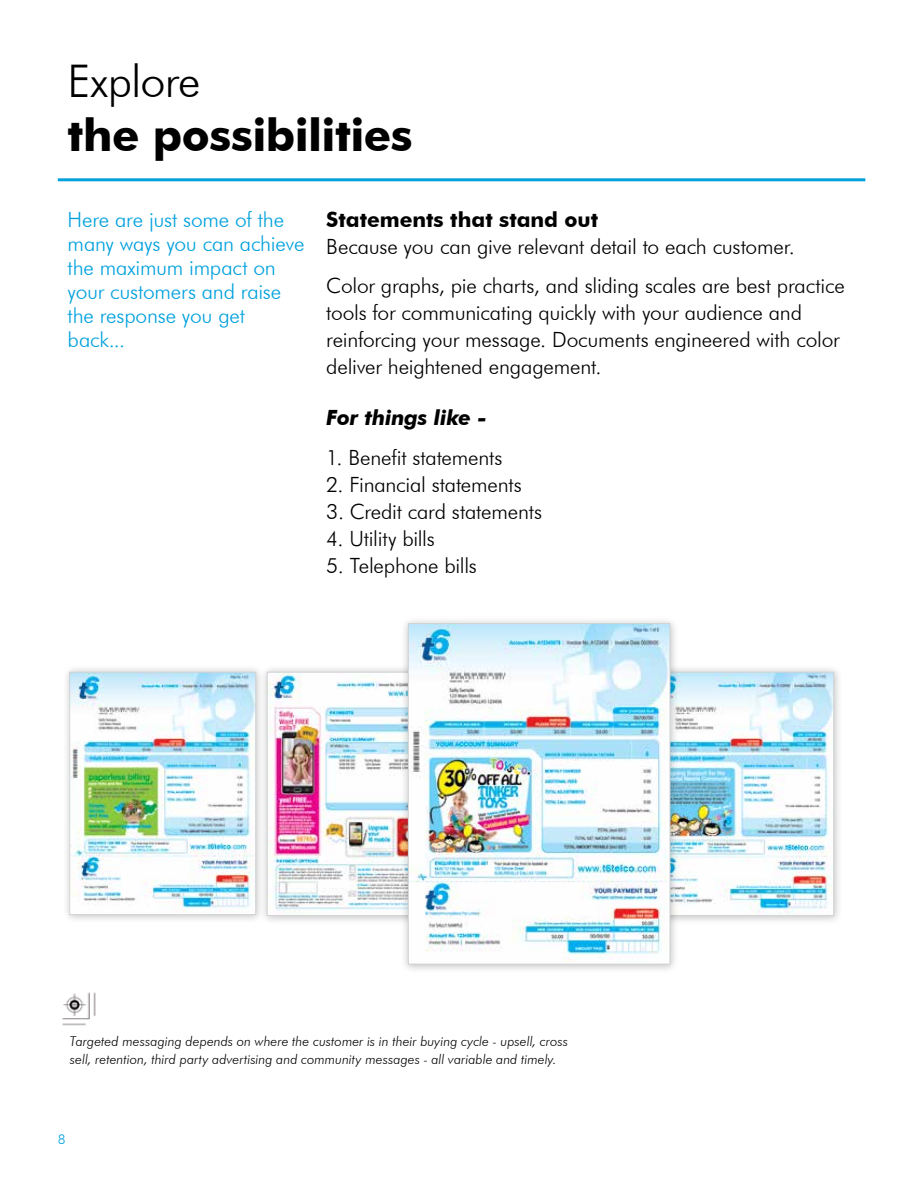
<style>
.page{position:relative;width:918px;height:1188px;background:#fff}
.page>*{position:absolute;margin:0;border:0;box-sizing:border-box;transform-origin:0 0}
.t1{font:700 45px "Futura BT";letter-spacing:-.01em;color:#000}
.t2{font:300 45px "Futura BT";letter-spacing:-.02em;color:#000}
.t3{font:300 21px/27px "Futura BT";letter-spacing:-.01em;color:#000}
.t4{font:300 21px/24px "Futura BT";letter-spacing:-.01em;color:#00a1dd}
.t5{font:700 21px "Futura BT";color:#000}
.t6{font:italic 700 21px "Futura BT";letter-spacing:-.015em;color:#000}
.t7{font:italic 300 13.5px/18px "Futura BT";color:#000}
.t8{font:300 13.5px "Futura BT";color:#00a1dd}
</style>
<div class="page">
<hr style="left:58px;top:178px;width:807px;height:3px;background:#00a1dd">
<div style="left:260px;top:665px;width:204px;height:260px;background:#000;opacity:.25"></div>
<img style="left:269px;top:674px;width:132px;height:240px">
<div style="left:267px;top:672px;width:188px;height:244px;border:1px solid #d1d3d4"></div>
<div style="left:62px;top:665px;width:203px;height:259px;background:#000;opacity:.25"></div>
<img style="left:71px;top:674px;width:183px;height:239px">
<div style="left:69px;top:672px;width:187px;height:243px;border:1px solid #d1d3d4"></div>
<div style="left:639px;top:665px;width:204px;height:260px;background:#000;opacity:.25"></div>
<img style="left:680px;top:674px;width:152px;height:240px">
<div style="left:646px;top:672px;width:188px;height:244px;border:1px solid #d1d3d4"></div>
<div style="left:401px;top:616px;width:279px;height:358px;background:#000;opacity:.25"></div>
<img style="left:410px;top:625px;width:258px;height:337px">
<div style="left:408px;top:623px;width:262px;height:342px;border:1px solid #d1d3d4"></div>
<img style="left:62px;top:992px;width:34px;height:34px">
<h1 class="t2" style="left:68px;top:53px;width:134px">Explore</h1>
<h1 class="t1" style="left:68px;top:107px;width:347px">the possibilities</h1>
<p class="t4" style="left:68px;top:208px;width:238px">Here are just some of the many ways you can achieve the maximum impact on your customers and raise the response you get back...</p>
<p class="t5" style="left:326px;top:207px;width:273px">Statements that stand out</p>
<p class="t3" style="left:326px;top:227px;width:520px;line-height:39px">Because you can give relevant detail to each customer.<br>Color graphs, pie charts, and sliding scales are best practice</p>
<p class="t3" style="left:326px;top:299px;width:515px">tools for communicating quickly with your audience and reinforcing your message. Documents engineered with color deliver heightened engagement.</p>
<p class="t6" style="left:326px;top:405px;width:162px">For things like -</p>
<p class="t3" style="left:326px;top:443px;width:178px">1. Benefit statements</p>
<p class="t3" style="left:326px;top:470px;width:197px">2. Financial statements</p>
<p class="t3" style="left:326px;top:497px;width:217px">3. Credit card statements</p>
<p class="t3" style="left:326px;top:524px;width:110px">4. Utility bills</p>
<p class="t3" style="left:326px;top:551px;width:152px">5. Telephone bills</p>
<p class="t7" style="left:70px;top:1032px;width:500px">Targeted messaging depends on where the customer is in their buying cycle - upsell, cross sell, retention, third party advertising and community messages - all variable and timely.</p>
<p class="t8" style="left:58px;top:1131px;width:9px">8</p>
</div>
